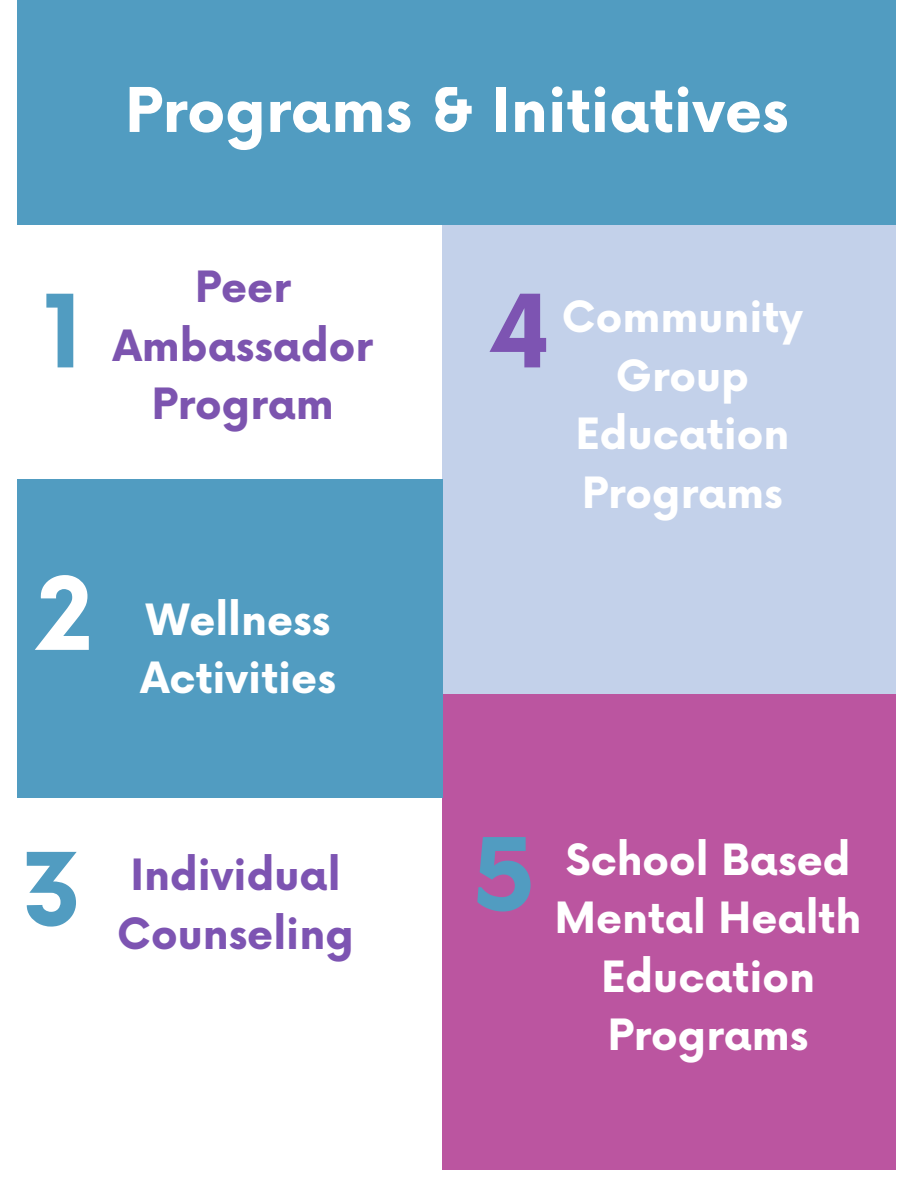
<style>
.page{position:relative;width:918px;height:1188px;background:#fff}
.page>*{position:absolute;margin:0;border:0;box-sizing:border-box;transform-origin:0 0}
.t1{font:700 98.25px "Now";color:#519cc1}
.t2{font:700 98.25px "Now";color:#7d54b2}
.t3{font:700 98.25px "Now";color:#fff}
.t4{font:700 60px "Now";color:#fff}
.t5{font:700 42px/58.5px "Now";color:#fff;text-align:center}
.t6{font:700 42px/58.5px "Now";color:#7c54af;text-align:center}
.t7{font:700 42px/58.5px "Now";color:#7d54b2;text-align:center}
</style>
<div class="page">
<div style="left:443px;top:646px;width:453px;height:523px;background:#bb55a0"></div>
<div style="left:443px;top:225px;width:453px;height:469px;background:#c3d1ea"></div>
<div style="left:17px;top:0;width:879px;height:224px;background:#519cc1"></div>
<div style="left:17px;top:479px;width:426px;height:318px;background:#519cc1"></div>
<h1 class="t4" style="left:125px;top:78px;width:665px">Programs &amp; Initiatives</h1>
<p class="t6" style="left:113px;top:260px;width:262px">Peer<br>Ambassador<br>Program</p>
<p class="t1" style="left:43px;top:279px;width:42px">1</p>
<p class="t2" style="left:488px;top:279px;width:65px">4</p>
<p class="t5" style="left:562px;top:290px;width:243px">Community<br>Group<br>Education<br>Programs</p>
<p class="t3" style="left:36px;top:561px;width:58px">2</p>
<p class="t5" style="left:141px;top:593px;width:197px;text-align:left">Wellness<br>Activities</p>
<p class="t1" style="left:22px;top:837px;width:62px">3</p>
<p class="t7" style="left:117px;top:848px;width:238px">Individual<br>Counseling</p>
<p class="t1" style="left:473px;top:822px;width:64px">5</p>
<p class="t5" style="left:555px;top:833px;width:308px">School Based<br>Mental Health<br>Education<br>Programs</p>
</div>
